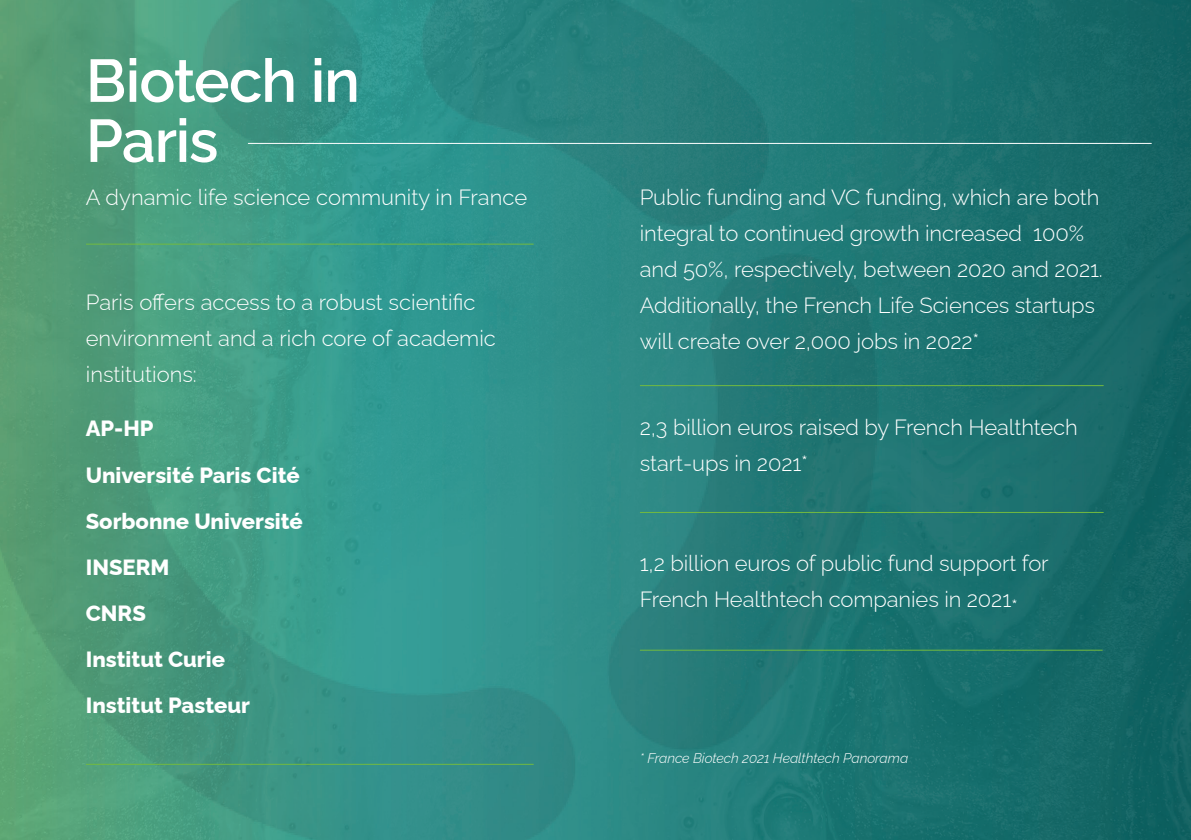
<style>
.page{position:relative;width:1191px;height:840px;background:#fff}
.page>*{position:absolute;margin:0;border:0;box-sizing:border-box;transform-origin:0 0}
.t1{font:600 60px/60px "Raleway";letter-spacing:-.02em;color:#fff}
.t2{font:300 22px/36px "Raleway";letter-spacing:-.005em;color:#fff}
.t3{font:800 22px/46px "Raleway";color:#fff}
.t4{font:italic 300 14px "Raleway";letter-spacing:-.005em;color:#fff}
</style>
<div class="page">
<img style="left:0;top:0;width:1191px;height:839px">
<hr style="left:86px;top:243px;width:447px;height:1px;background:#72ba40">
<hr style="left:86px;top:763px;width:447px;height:1px;background:#72ba40">
<hr style="left:640px;top:385px;width:463px;height:1px;background:#72ba40">
<hr style="left:640px;top:511px;width:463px;height:1px;background:#72ba40">
<hr style="left:640px;top:649px;width:462px;height:1px;background:#72ba40">
<hr style="left:248px;top:143px;width:903px;height:1px;background:#fff">
<h1 class="t1" style="left:86px;top:44px;width:276px">Biotech in<br>Paris</h1>
<p class="t2" style="left:86px;top:176px;width:443px">A dynamic life science community in France</p>
<p class="t2" style="left:86px;top:282px;width:412px">Paris offers access to a robust scientific environment and a rich core of academic institutions:</p>
<p class="t3" style="left:86px;top:403px;width:219px">AP-HP<br>Université Paris Cité<br>Sorbonne Université<br>INSERM<br>CNRS<br>Institut Curie<br>Institut Pasteur</p>
<p class="t2" style="left:640px;top:176px;width:464px">Public funding and VC funding, which are both integral to continued growth increased 100% and 50%, respectively, between 2020 and 2021.<br>Additionally, the French Life Sciences startups will create over 2,000 jobs in 2022*</p>
<p class="t2" style="left:640px;top:406px;width:439px">2,3 billion euros raised by French Healthtech start-ups in 2021*</p>
<p class="t2" style="left:640px;top:542px;width:410px">1,2 billion euros of public fund support for<br>French Healthtech companies in 2021*</p>
<p class="t4" style="left:640px;top:746px;width:270px">* France Biotech 2021 Healthtech Panorama</p>
</div>
